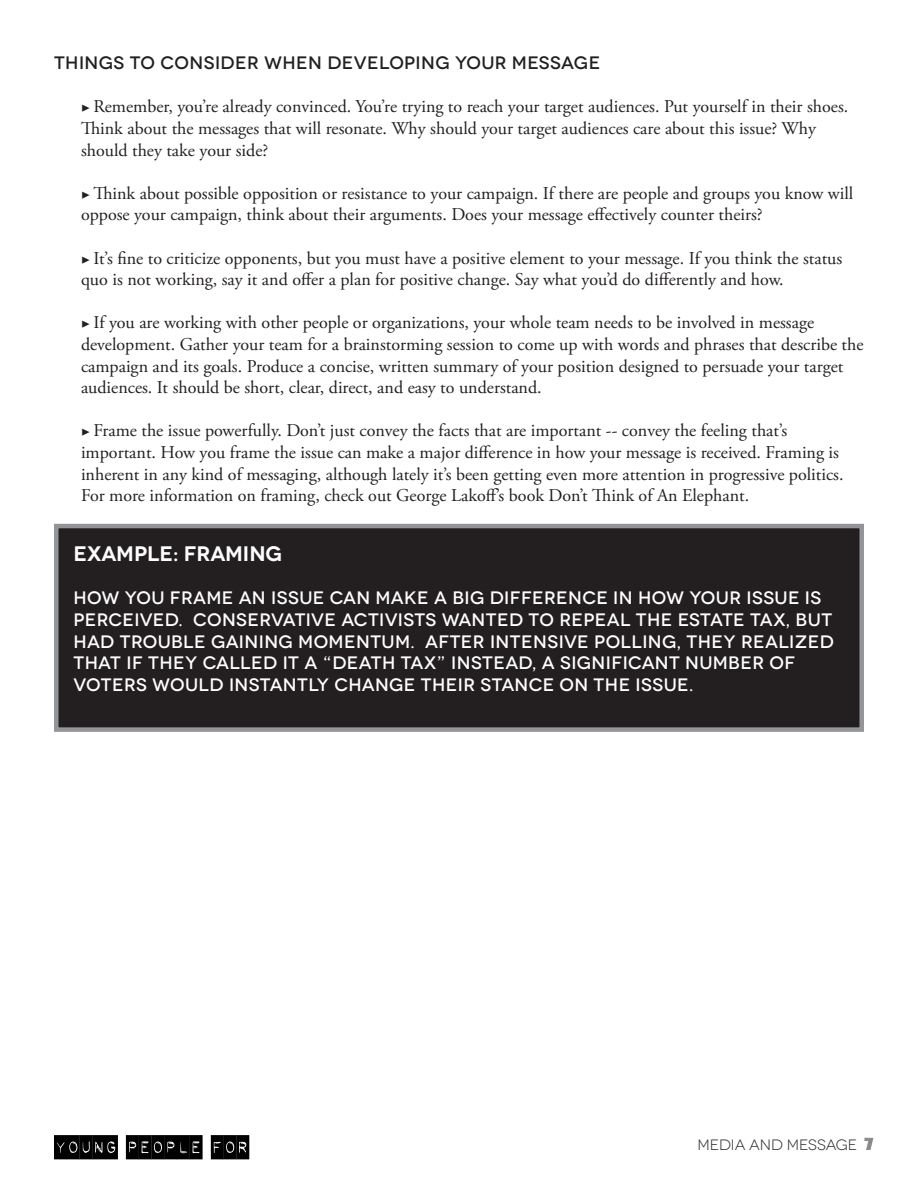
<style>
.page{position:relative;width:918px;height:1188px;background:#fff}
.page>*{position:absolute;margin:0;border:0;box-sizing:border-box;transform-origin:0 0}
.t1{font:600 21px "Novecentowide";color:#fff}
.t2{font:18px/21.6px "Adobe Garamond Pro";color:#231f20}
.t3{font:500 18px/21.6px "Novecentowide";letter-spacing:.025em;color:#fff}
.t4{font:500 18px "Novecentowide";letter-spacing:.025em;color:#231f20}
.t5{font:15px "Novecentowide";letter-spacing:-.005em;color:#313232}
.s1{font-family:"Minion Pro";font-weight:600;font-size:15px}
.s2{font-family:"Monoton";color:#231f20}
</style>
<div class="page">
<svg style="left:54px;top:1135px;width:64px;height:24px;background:#161616"></svg>
<svg style="left:126px;top:1135px;width:77px;height:24px;background:#181818"></svg>
<svg style="left:211px;top:1135px;width:38px;height:24px"></svg>
<div style="left:56px;top:526px;width:806px;height:204px;background:#231f20"></div>
<div style="left:54px;top:524px;width:810px;height:208px;border:4px solid #939598"></div>
<p class="t4" style="left:54px;top:52px;width:548px">THINGS TO CONSIDER WHEN DEVELOPING YOUR MESSAGE</p>
<p class="t2" style="left:81px;top:97px;width:769px"><span class="s1">▶</span> Remember, you’re already convinced. You’re trying to reach your target audiences. Put yourself in their shoes.<br>Think about the messages that will resonate. Why should your target audiences care about this issue? Why should they take your side?</p>
<p class="t2" style="left:81px;top:183px;width:774px"><span class="s1">▶</span> Think about possible opposition or resistance to your campaign. If there are people and groups you know will oppose your campaign, think about their arguments. Does your message effectively counter theirs?</p>
<p class="t2" style="left:81px;top:248px;width:763px"><span class="s1">▶</span> It’s fine to criticize opponents, but you must have a positive element to your message. If you think the status quo is not working, say it and offer a plan for positive change. Say what you’d do differently and how.</p>
<p class="t2" style="left:81px;top:313px;width:784px"><span class="s1">▶</span> If you are working with other people or organizations, your whole team needs to be involved in message development. Gather your team for a brainstorming session to come up with words and phrases that describe the campaign and its goals. Produce a concise, written summary of your position designed to persuade your target audiences. It should be short, clear, direct, and easy to understand.</p>
<p class="t2" style="left:81px;top:421px;width:764px"><span class="s1">▶</span> Frame the issue powerfully. Don’t just convey the facts that are important -- convey the feeling that’s important. How you frame the issue can make a major difference in how your message is received. Framing is inherent in any kind of messaging, although lately it’s been getting even more attention in progressive politics.<br>For more information on framing, check out George Lakoff’s book Don’t Think of An Elephant.</p>
<p class="t1" style="left:74px;top:541px;width:210px">EXAMPLE: FRAMING</p>
<p class="t3" style="left:74px;top:587px;width:762px">HOW YOU FRAME AN ISSUE CAN MAKE A BIG DIFFERENCE IN HOW YOUR ISSUE IS PERCEIVED. CONSERVATIVE ACTIVISTS WANTED TO REPEAL THE ESTATE TAX, BUT HAD TROUBLE GAINING MOMENTUM. AFTER INTENSIVE POLLING, THEY REALIZED THAT IF THEY CALLED IT A “DEATH TAX” INSTEAD, A SIGNIFICANT NUMBER OF VOTERS WOULD INSTANTLY CHANGE THEIR STANCE ON THE ISSUE.</p>
<p class="t5" style="left:698px;top:1136px;width:177px">MEDIA AND MESSAGE <span class="s2">7</span></p>
</div>
